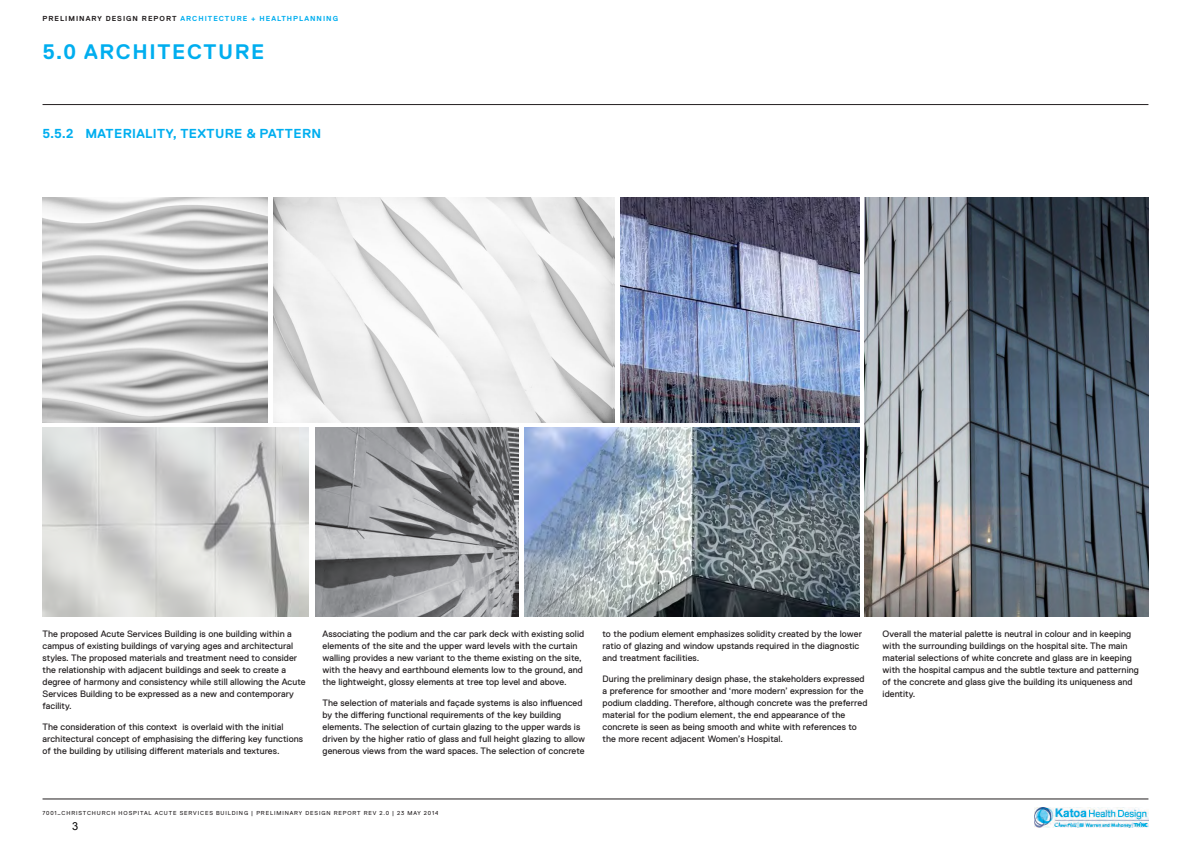
<style>
.page{position:relative;width:1191px;height:842px;background:#fff}
.page>*{position:absolute;margin:0;border:0;box-sizing:border-box;transform-origin:0 0}
.Section_Heading{font:700 21px "Replica Pro";letter-spacing:.08em;color:#00aeef}
.t1{font:700 13px "Replica Pro";letter-spacing:.03em;color:#00aeef}
.t2{font:11px "Arial";color:#000}
._9_25_12_Body_Regula{font:9.2px/12px "Replica Pro";letter-spacing:.005em;color:#231f20}
.t3{font:700 7.2px "Replica Pro";letter-spacing:.14em;color:#00aeef}
.t4{font:5.8px "Replica Pro";letter-spacing:.15em;color:#231f20}
.s1{color:#231f20}
</style>
<div class="page">
<hr style="left:43px;top:104px;width:1105px;height:1px;background:#231f20">
<hr style="left:43px;top:798px;width:1105px;height:1px;background:#231f20">
<img style="left:1034px;top:807px;width:114px;height:20px">
<img style="left:43px;top:197px;width:225px;height:225px">
<img style="left:273px;top:197px;width:339px;height:225px">
<img style="left:42px;top:427px;width:266px;height:189px">
<img style="left:865px;top:197px;width:283px;height:419px">
<img style="left:620px;top:197px;width:239px;height:225px">
<img style="left:524px;top:427px;width:335px;height:189px">
<img style="left:315px;top:427px;width:204px;height:189px">
<p class="t3" style="left:43px;top:15px;width:297px"><span class="s1">PRELIMINARY DESIGN REPORT</span> ARCHITECTURE + HEALTHPLANNING</p>
<p class="Section_Heading" style="left:43px;top:40px;width:223px">5.0 ARCHITECTURE</p>
<p class="t1" style="left:42px;top:126px;width:280px">5.5.2 MATERIALITY, TEXTURE &amp; PATTERN</p>
<p class="_9_25_12_Body_Regula" style="left:43px;top:628px;width:264px">The proposed Acute Services Building is one building within a campus of existing buildings of varying ages and architectural styles. The proposed materials and treatment need to consider the relationship with adjacent buildings and seek to create a degree of harmony and consistency while still allowing the Acute Services Building to be expressed as a new and contemporary facility.</p>
<p class="_9_25_12_Body_Regula" style="left:43px;top:721px;width:262px">The consideration of this context is overlaid with the initial architectural concept of emphasising the differing key functions of the building by utilising different materials and textures.</p>
<p class="_9_25_12_Body_Regula" style="left:322px;top:628px;width:263px">Associating the podium and the car park deck with existing solid elements of the site and the upper ward levels with the curtain walling provides a new variant to the theme existing on the site, with the heavy and earthbound elements low to the ground, and the lightweight, glossy elements at tree top level and above.</p>
<p class="_9_25_12_Body_Regula" style="left:322px;top:697px;width:264px">The selection of materials and façade systems is also influenced by the differing functional requirements of the key building elements. The selection of curtain glazing to the upper wards is driven by the higher ratio of glass and full height glazing to allow generous views from the ward spaces. The selection of concrete</p>
<p class="_9_25_12_Body_Regula" style="left:602px;top:628px;width:261px">to the podium element emphasizes solidity created by the lower ratio of glazing and window upstands required in the diagnostic and treatment facilities.</p>
<p class="_9_25_12_Body_Regula" style="left:602px;top:673px;width:266px">During the preliminary design phase, the stakeholders expressed a preference for smoother and ‘more modern’ expression for the podium cladding. Therefore, although concrete was the preferred material for the podium element, the end appearance of the concrete is seen as being smooth and white with references to the more recent adjacent Women’s Hospital.</p>
<p class="_9_25_12_Body_Regula" style="left:882px;top:628px;width:258px">Overall the material palette is neutral in colour and in keeping with the surrounding buildings on the hospital site. The main material selections of white concrete and glass are in keeping with the hospital campus and the subtle texture and patterning of the concrete and glass give the building its uniqueness and identity.</p>
<p class="t4" style="left:43px;top:809px;width:397px">7001_CHRISTCHURCH HOSPITAL ACUTE SERVICES BUILDING | PRELIMINARY DESIGN REPORT REV 2.0 | 23 MAY 2014</p>
<p class="t2" style="left:72px;top:819px;width:8px">3</p>
</div>
